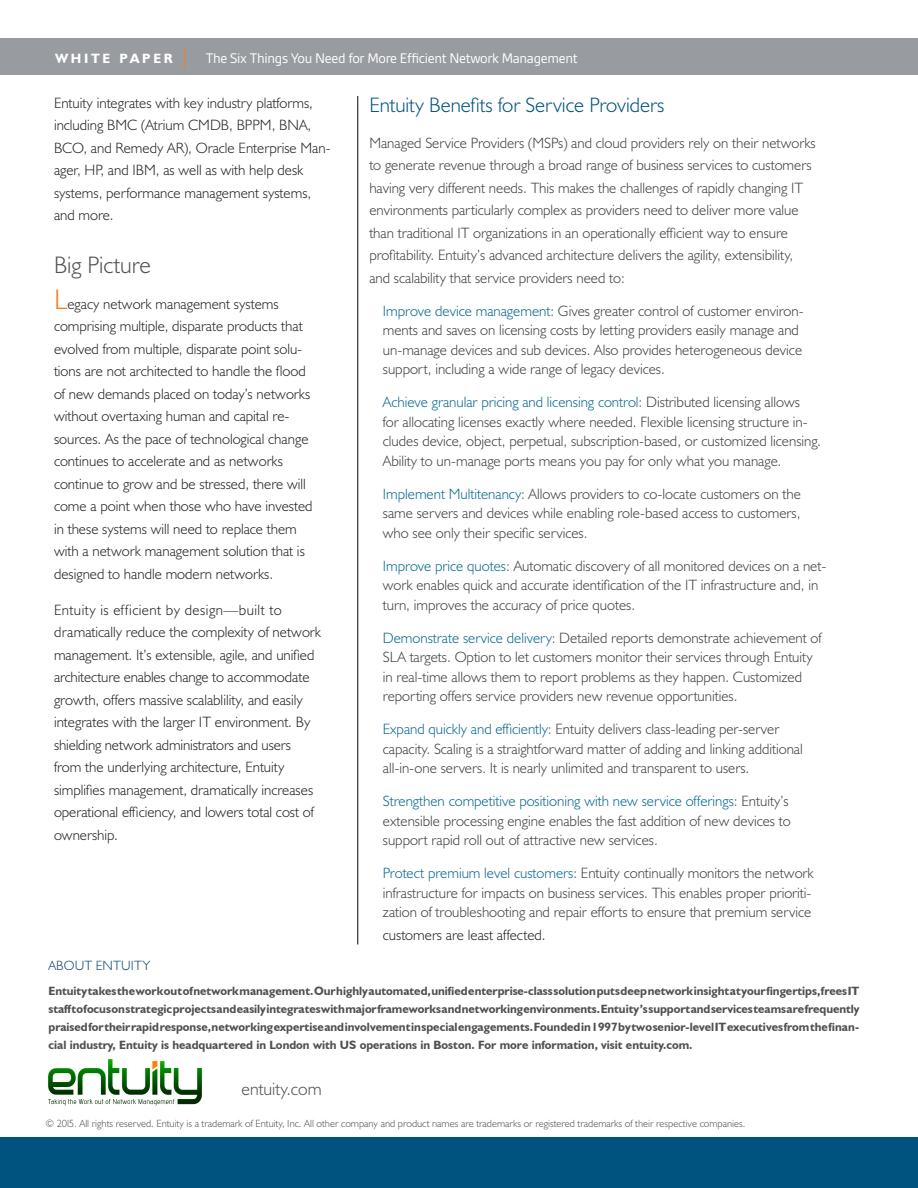
<style>
.page{position:relative;width:918px;height:1188px;background:#fff}
.page>*{position:absolute;margin:0;border:0;box-sizing:border-box;transform-origin:0 0}
.A-Head{font:300 24px "Humanist 521 BT";color:#505052}
.t1{font:300 21px "Humanist 521 BT";color:#00537f}
.t2{font:300 18px "Humanist 521 BT";color:#505052}
.t3{font:300 15px/19.5px "Humanist 521 BT";color:#3e3e3f}
.t4{font:300 15px/22.5px "Humanist 521 BT";color:#231f20}
.t5{font:15px "Gesta";letter-spacing:-.02em;color:#fff}
.t6{font:300 13.5px "Humanist 521 BT";letter-spacing:.01em;color:#0e4474}
.t7{font:700 13.5px "Humanist 521 BT";letter-spacing:.2em;color:#fff}
.t8{font:700 12px/18px "Humanist 521 BT";color:#505052;text-align:justify}
.t9{font:300 10.5px "Humanist 521 BT";color:#505052}
.s1{font-size:28.5px;color:#f57f21}
.s2{color:#066691}
.s3{color:#505052}
</style>
<div class="page">
<div style="left:0;top:1138px;width:918px;height:50px;background:#00537f"></div>
<div style="left:0;top:38px;width:918px;height:37px;background:#989ca0"></div>
<svg style="left:185px;top:49px;width:1px;height:21px"></svg>
<hr style="left:357px;top:96px;width:1px;height:848px;background:#231f20">
<img style="left:48px;top:1060px;width:153px;height:46px">
<p class="t7" style="left:55px;top:50px;width:119px">WHITE PAPER</p>
<p class="t5" style="left:206px;top:50px;width:373px">The Six Things You Need for More Efficient Network Management</p>
<p class="t4" style="left:54px;top:92px;width:278px">Entuity integrates with key industry platforms, including BMC (Atrium CMDB, BPPM, BNA, BCO, and Remedy AR), Oracle Enterprise Man&shy;ager, HP, and IBM, as well as with help desk systems, performance management systems, and more.</p>
<p class="A-Head" style="left:54px;top:250px;width:98px">Big Picture</p>
<p class="t4" style="left:54px;top:293px;width:260px"><span class="s1">L</span>egacy network management systems comprising multiple, disparate products that evolved from multiple, disparate point solu&shy;tions are not architected to handle the flood of new demands placed on today’s networks without overtaxing human and capital re&shy;sources. As the pace of technological change continues to accelerate and as networks continue to grow and be stressed, there will come a point when those who have invested in these systems will need to replace them with a network management solution that is designed to handle modern networks.</p>
<p class="t4" style="left:54px;top:599px;width:269px">Entuity is efficient by design—built to dramatically reduce the complexity of network management. It’s extensible, agile, and unified architecture enables change to accommodate growth, offers massive scalablility, and easily integrates with the larger IT environment. By shielding network administrators and users from the underlying architecture, Entuity simplifies management, dramatically increases operational efficiency, and lowers total cost of ownership.</p>
<p class="t1" style="left:369px;top:92px;width:297px">Entuity Benefits for Service Providers</p>
<p class="t3" style="left:369px;top:131px;width:448px;line-height:22.5px">Managed Service Providers (MSPs) and cloud providers rely on their networks to generate revenue through a broad range of business services to customers having very different needs. This makes the challenges of rapidly changing IT environments particularly complex as providers need to deliver more value than traditional IT organizations in an operationally efficient way to ensure profitability. Entuity’s advanced architecture delivers the agility, extensibility, and scalability that service providers need to:</p>
<p class="t3" style="left:383px;top:301px;width:422px"><span class="s2">Improve device management</span><span class="s3">:</span> Gives greater control of customer environ&shy;ments and saves on licensing costs by letting providers easily manage and un-manage devices and sub devices. Also provides heterogeneous device support, including a wide range of legacy devices.</p>
<p class="t3" style="left:383px;top:392px;width:440px"><span class="s2">Achieve granular pricing and licensing control</span><span class="s3">:</span> Distributed licensing allows<br>for allocating licenses exactly where needed. Flexible licensing structure in&shy;cludes device, object, perpetual, subscription-based, or customized licensing.<br>Ability to un-manage ports means you pay for only what you manage.</p>
<p class="t3" style="left:383px;top:484px;width:420px;text-align:justify"><span class="s2">Implement Multitenancy</span><span class="s3">:</span> Allows providers to co-locate customers on the same servers and devices while enabling role-based access to customers, who see only their specific services.</p>
<p class="t3" style="left:383px;top:556px;width:445px"><span class="s2">Improve price quotes</span><span class="s3">:</span> Automatic discovery of all monitored devices on a net&shy;work enables quick and accurate identification of the IT infrastructure and, in turn, improves the accuracy of price quotes.</p>
<p class="t3" style="left:383px;top:628px;width:440px"><span class="s2">Demonstrate service delivery</span><span class="s3">:</span> Detailed reports demonstrate achievement of SLA targets. Option to let customers monitor their services through Entuity in real-time allows them to report problems as they happen. Customized reporting offers service providers new revenue opportunities.</p>
<p class="t3" style="left:383px;top:719px;width:421px"><span class="s2">Expand quickly and efficiently</span><span class="s3">:</span> Entuity delivers class-leading per-server capacity. Scaling is a straightforward matter of adding and linking additional all-in-one servers. It is nearly unlimited and transparent to users.</p>
<p class="t3" style="left:383px;top:791px;width:409px"><span class="s2">Strengthen competitive positioning with new service offerings</span><span class="s3">:</span> Entuity’s extensible processing engine enables the fast addition of new devices to support rapid roll out of attractive new services.</p>
<p class="t3" style="left:383px;top:863px;width:432px"><span class="s2">Protect premium level customers</span><span class="s3">:</span> Entuity continually monitors the network infrastructure for impacts on business services. This enables proper prioriti&shy;zation of troubleshooting and repair efforts to ensure that premium service</p>
<p class="t4" style="left:383px;top:923px;width:164px">customers are least affected.</p>
<p class="t6" style="left:49px;top:957px;width:103px">ABOUT ENTUITY</p>
<p class="t8" style="left:48px;top:981px;width:813px">Entuity takes the work out of network management. Our highly automated, unified enterprise-class solution puts deep network insight at your fingertips, frees IT staff to focus on strategic projects and easily integrates with major frameworks and networking environments. Entuity’s support and services teams are frequently praised for their rapid response, networking expertise and involvement in special engagements. Founded in 1997 by two senior-level IT executives from the finan&shy;cial industry, Entuity is headquartered in London with US operations in Boston. For more information, visit entuity.com.</p>
<p class="t2" style="left:241px;top:1078px;width:82px">entuity.com</p>
<p class="t9" style="left:45px;top:1117px;width:701px">© 2015. All rights reserved. Entuity is a trademark of Entuity, Inc. All other company and product names are trademarks or registered trademarks of their respective companies.</p>
</div>
